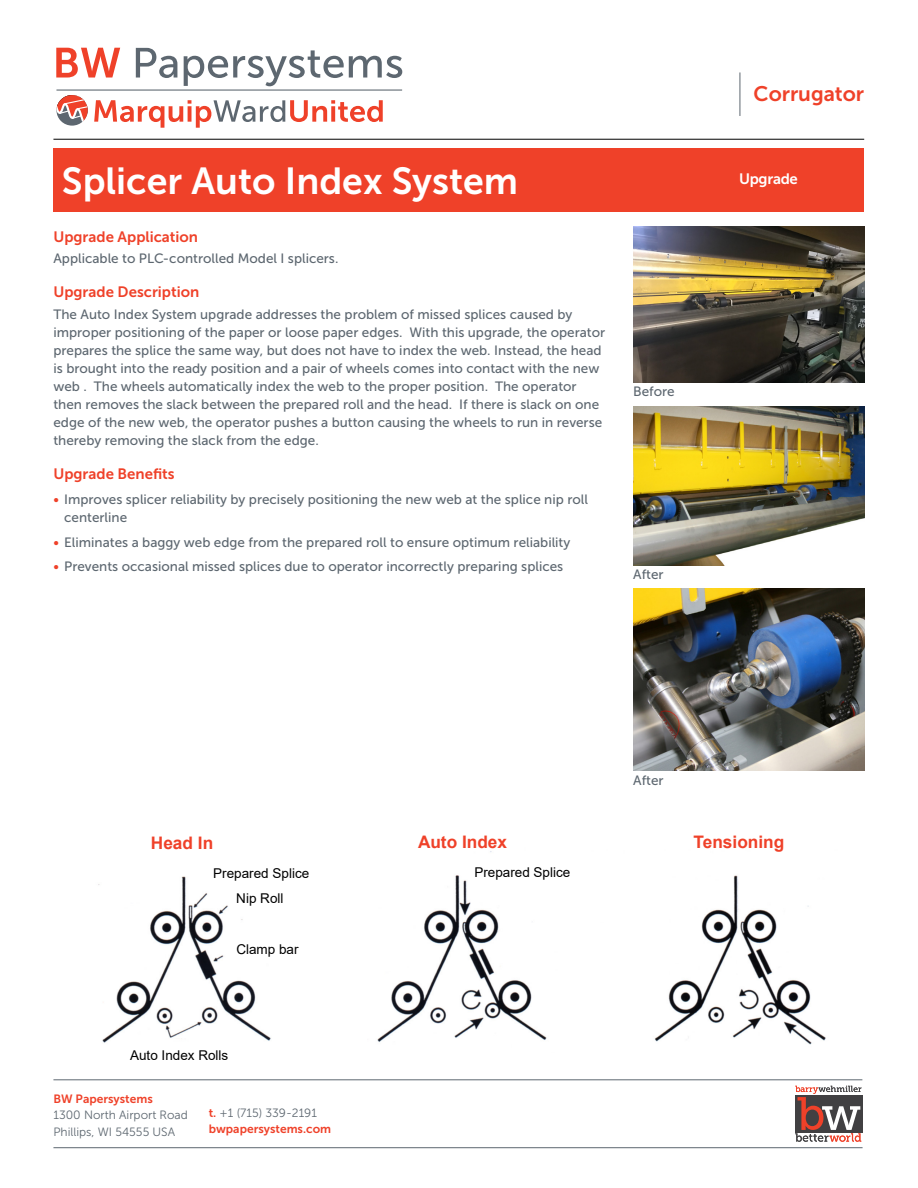
<style>
.page{position:relative;width:918px;height:1188px;background:#fff}
.page>*{position:absolute;margin:0;border:0;box-sizing:border-box;transform-origin:0 0}
.t1{font:37.5px "Museo Sans 700";color:#fff}
.t2{font:21px "Museo Sans 700";color:#ef4129}
.t3{font:700 17.25px "Arial";color:#ef4129}
.t4{font:15px "Museo Sans 700";color:#ef4129}
.t5{font:15px "Museo Sans 700";letter-spacing:-.02em;color:#fff}
.t6{font:13.5px/18px "Museo Sans 500";color:#5d6770}
.t7{font:13.5px/24.3px "Arial";color:#000;text-align:center}
.t8{font:12px/16.5px "Museo Sans 300";color:#5d6770}
.t9{font:12px "Museo Sans 700";color:#ef4129}
.s1{color:#ef4129}
.s2{font-family:"Museo Sans 700";color:#ef4129}
</style>
<div class="page">
<div style="left:53px;top:149px;width:811px;height:63px;background:#ef4129"></div>
<hr style="left:739px;top:72px;width:1px;height:44px;background:#5d6770">
<hr style="left:53px;top:1147px;width:810px;height:1px;background:#5d6770">
<hr style="left:53px;top:1080px;width:809px;height:1px;background:#5d6770">
<hr style="left:53px;top:139px;width:811px;height:1px;background:#000">
<div style="left:795px;top:1095px;width:68px;height:37px;background:#414042"></div>
<svg style="left:795px;top:1086px;width:66px;height:56px"></svg>
<svg style="left:56px;top:48px;width:64px;height:30px"></svg>
<svg style="left:136px;top:48px;width:41px;height:30px"></svg>
<svg style="left:184px;top:50px;width:218px;height:36px"></svg>
<hr style="left:56px;top:90px;width:346px;height:1px;background:#5d6770">
<svg style="left:94px;top:100px;width:289px;height:28px"></svg>
<svg style="left:56px;top:95px;width:32px;height:31px"></svg>
<img style="left:633px;top:406px;width:231px;height:159px">
<img style="left:633px;top:589px;width:231px;height:181px">
<img style="left:98px;top:851px;width:728px;height:194px">
<img style="left:633px;top:226px;width:231px;height:157px">
<h2 class="t2" style="left:754px;top:82px;width:112px">Corrugator</h2>
<h1 class="t1" style="left:62px;top:160px;width:458px">Splicer Auto Index System</h1>
<p class="t5" style="left:739px;top:170px;width:60px">Upgrade</p>
<p class="t4" style="left:53px;top:228px;width:146px">Upgrade Application</p>
<p class="t6" style="left:53px;top:249px;width:286px">Applicable to PLC-controlled Model I splicers.</p>
<p class="t4" style="left:53px;top:284px;width:147px">Upgrade Description</p>
<p class="t6" style="left:53px;top:305px;width:553px">The Auto Index System upgrade addresses the problem of missed splices caused by improper positioning of the paper or loose paper edges. With this upgrade, the operator prepares the splice the same way, but does not have to index the web. Instead, the head is brought into the ready position and a pair of wheels comes into contact with the new web . The wheels automatically index the web to the proper position. The operator then removes the slack between the prepared roll and the head. If there is slack on one edge of the new web, the operator pushes a button causing the wheels to run in reverse thereby removing the slack from the edge.</p>
<p class="t4" style="left:53px;top:466px;width:123px">Upgrade Benefits</p>
<p class="t6" style="left:64px;top:490px;width:525px;text-indent:-11px"><span class="s1">•</span> Improves splicer reliability by precisely positioning the new web at the splice nip roll centerline</p>
<p class="t6" style="left:53px;top:533px;width:518px"><span class="s1">•</span> Eliminates a baggy web edge from the prepared roll to ensure optimum reliability</p>
<p class="t6" style="left:53px;top:558px;width:511px"><span class="s1">•</span> Prevents occasional missed splices due to operator incorrectly preparing splices</p>
<p class="t6" style="left:633px;top:383px;width:43px">Before</p>
<p class="t6" style="left:633px;top:565px;width:32px">After</p>
<p class="t6" style="left:633px;top:771px;width:32px">After</p>
<p class="t3" style="left:151px;top:831px;width:64px">Head In</p>
<p class="t3" style="left:418px;top:830px;width:91px">Auto Index</p>
<p class="t3" style="left:694px;top:830px;width:92px">Tensioning</p>
<p class="t7" style="left:213px;top:861px;width:98px">Prepared Splice<br>Nip Roll</p>
<p class="t7" style="left:236px;top:937px;width:64px">Clamp bar</p>
<p class="t7" style="left:474px;top:860px;width:98px">Prepared Splice</p>
<p class="t7" style="left:130px;top:1043px;width:100px">Auto Index Rolls</p>
<p class="t9" style="left:53px;top:1092px;width:101px">BW Papersystems</p>
<p class="t8" style="left:53px;top:1107px;width:136px">1300 North Airport Road<br>Phillips, WI 54555 USA</p>
<p class="t8" style="left:209px;top:1104px;width:110px"><span class="s2">t.</span> +1 (715) 339-2191</p>
<p class="t9" style="left:209px;top:1122px;width:124px">bwpapersystems.com</p>
</div>
